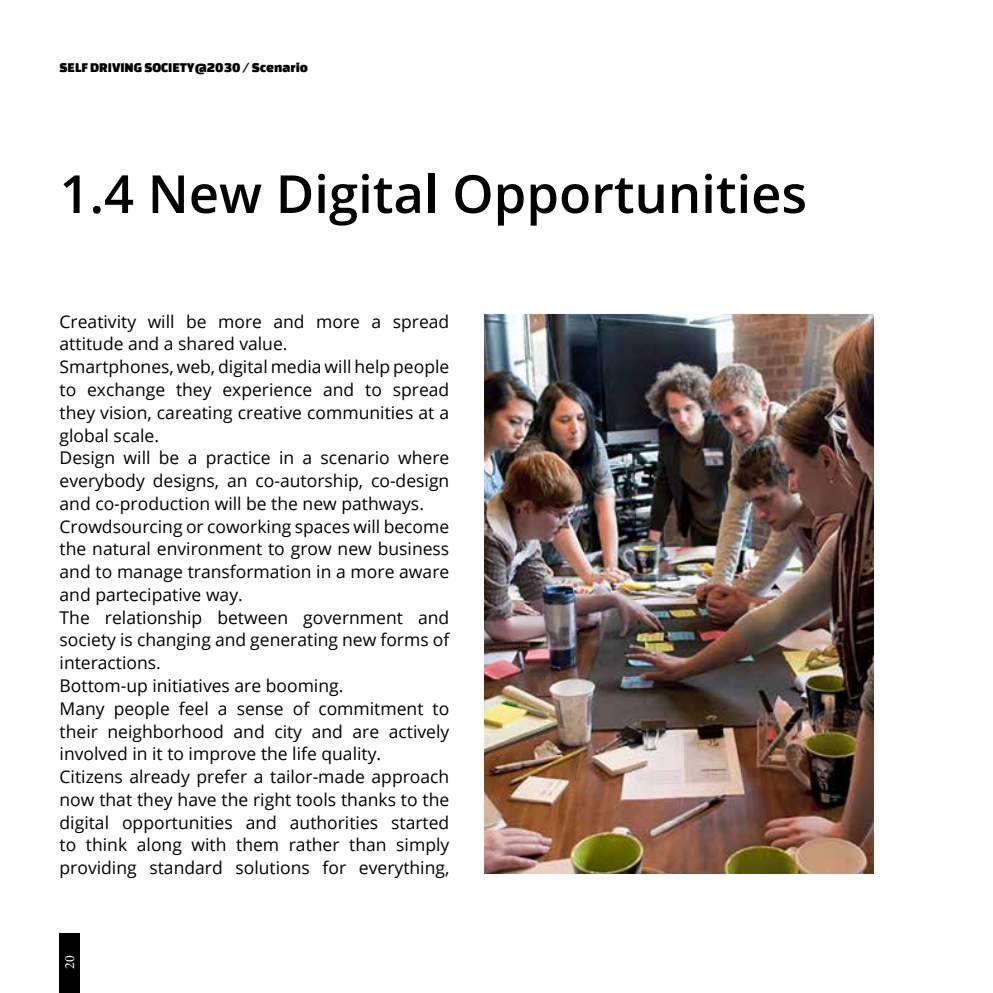
<style>
.page{position:relative;width:993px;height:993px;background:#fff}
.page>*{position:absolute;margin:0;border:0;box-sizing:border-box;transform-origin:0 0}
.t1{font:600 52.5px "Open Sans";color:#000}
.t2{font:17.5px/22.8px "Open Sans";color:#000}
.t3{font:14px "Changa One";color:#000}
.t4{font:14px "Minion Pro";color:#fff}
</style>
<div class="page">
<div style="left:60px;top:933px;width:20px;height:59px;background:#000"></div>
<img style="left:484px;top:314px;width:389px;height:559px">
<p class="t3" style="left:60px;top:60px;width:250px">SELF DRIVING SOCIETY@2030 / Scenario</p>
<h1 class="t1" style="left:60px;top:158px;width:748px">1.4 New Digital Opportunities</h1>
<p class="t2" style="left:60px;top:309px;width:391px">Creativity will be more and more a spread attitude and a shared value.<br>Smartphones, web, digital media will help people to exchange they experience and to spread they vision, careating creative communities at a global scale.<br>Design will be a practice in a scenario where everybody designs, an co-autorship, co-design and co-production will be the new pathways.<br>Crowdsourcing or coworking spaces will become the natural environment to grow new business and to manage transformation in a more aware and partecipative way.<br>The relationship between government and society is changing and generating new forms of interactions.<br>Bottom-up initiatives are booming.<br>Many people feel a sense of commitment to their neighborhood and city and are actively involved in it to improve the life quality.<br>Citizens already prefer a tailor-made approach now that they have the right tools thanks to the digital opportunities and authorities started to think along with them rather than simply providing standard solutions for everything,</p>
<p class="t4" style="left:60px;top:968px;width:15px;rotate:-90deg">20</p>
</div>
